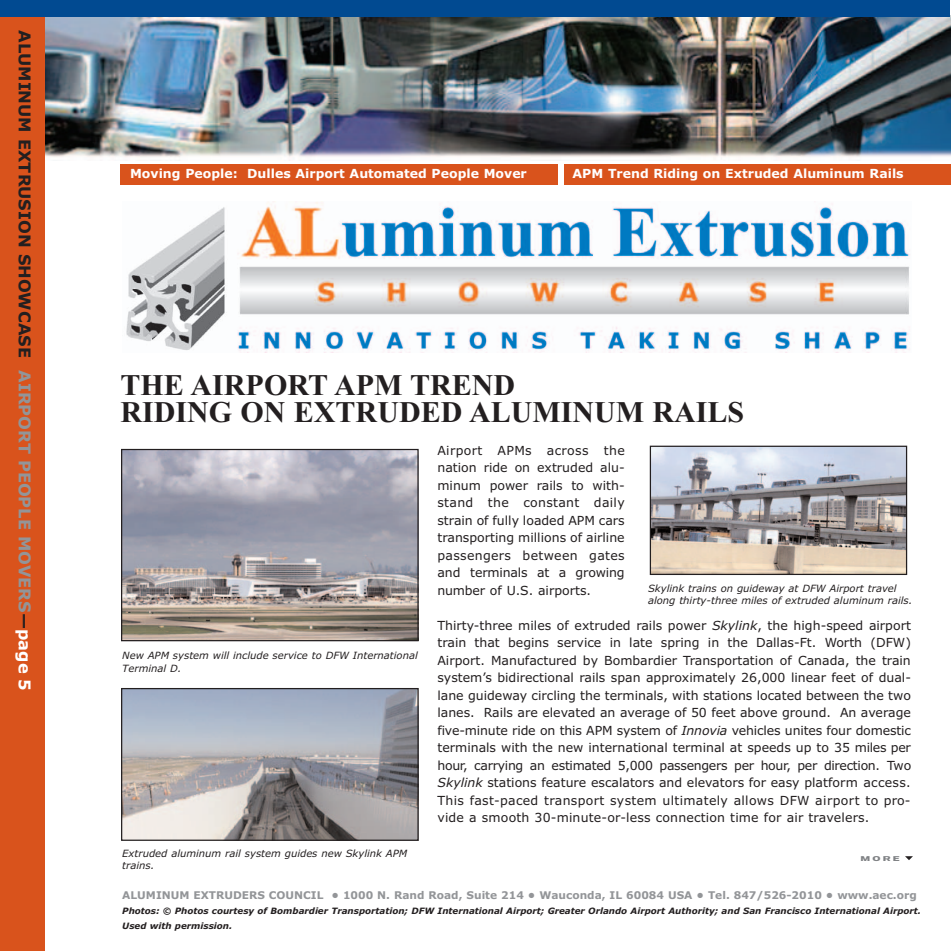
<style>
.page{position:relative;width:951px;height:951px;background:#fff}
.page>*{position:absolute;margin:0;border:0;box-sizing:border-box;transform-origin:0 0}
.t1{font:30px/27.5px "Times New Roman Bd MS";color:#231f20}
.t2{font:700 16.25px "Verdana";color:#231f20}
.t3{font:12.5px/17.5px "Verdana";letter-spacing:.015em;color:#231f20;text-align:justify}
.t4{font:700 12.5px "Verdana";color:#fff}
.t5{font:700 10.62px "Verdana";color:#939598}
.t6{font:italic 10px/12.5px "Verdana";color:#231f20}
.t7{font:italic 700 8.75px/15px "Verdana";color:#231f20}
.t8{font:7.88px "Simian Display Chimpanzee";color:#808285;scale:1.43 1}
.s1{color:#939598}
.s2{color:#fff}
.s3{font-style:italic}
</style>
<div class="page">
<img style="left:44px;top:17px;width:905px;height:143px">
<div style="left:0;top:0;width:44px;height:950px;background:#d9531c"></div>
<img style="left:126px;top:202px;width:784px;height:151px">
<div style="left:0;top:0;width:949px;height:17px;background:#014a91"></div>
<div style="left:120px;top:164px;width:437px;height:20px;background:#d9531c"></div>
<div style="left:564px;top:164px;width:386px;height:20px;background:#d9531c"></div>
<svg style="left:905px;top:856px;width:7px;height:4px"></svg>
<img style="left:651px;top:448px;width:253px;height:125px">
<div style="left:649px;top:446px;width:257px;height:129px;border:1px solid #231f20"></div>
<img style="left:123px;top:451px;width:293px;height:188px">
<div style="left:121px;top:449px;width:297px;height:192px;border:1px solid #231f20"></div>
<img style="left:123px;top:690px;width:293px;height:149px">
<div style="left:121px;top:688px;width:297px;height:153px;border:1px solid #231f20"></div>
<h2 class="t2" style="left:34px;top:30px;width:662px;rotate:90deg">ALUMINUM EXTRUSION SHOWCASE <span class="s1">AIRPORT PEOPLE MOVERS</span>—<span class="s2">page 5</span></h2>
<p class="t4" style="left:130px;top:166px;width:398px">Moving People: Dulles Airport Automated People Mover</p>
<p class="t4" style="left:572px;top:166px;width:332px">APM Trend Riding on Extruded Aluminum Rails</p>
<h1 class="t1" style="left:120px;top:371px;width:625px">THE AIRPORT APM TREND<br>RIDING ON EXTRUDED ALUMINUM RAILS</h1>
<p class="t6" style="left:122px;top:649px;width:297px">New APM system will include service to DFW International<br>Terminal D.</p>
<p class="t6" style="left:122px;top:847px;width:286px">Extruded aluminum rail system guides new Skylink APM trains.</p>
<p class="t3" style="left:437px;top:442px;width:189px">Airport APMs across the nation ride on extruded alu&shy;minum power rails to with&shy;stand the constant daily strain of fully loaded APM cars transporting millions of airline passengers between gates and terminals at a growing number of U.S. airports.</p>
<p class="t3" style="left:437px;top:617px;width:475px">Thirty-three miles of extruded rails power <span class="s3">Skylink</span>, the high-speed airport train that begins service in late spring in the Dallas-Ft. Worth (DFW)<br>Airport. Manufactured by Bombardier Transportation of Canada, the train system’s bidirectional rails span approximately 26,000 linear feet of dual&shy;lane guideway circling the terminals, with stations located between the two lanes. Rails are elevated an average of 50 feet above ground. An average five-minute ride on this APM system of <span class="s3">Innovia</span> vehicles unites four domestic terminals with the new international terminal at speeds up to 35 miles per hour, carrying an estimated 5,000 passengers per hour, per direction. Two <span class="s3">Skylink</span> stations feature escalators and elevators for easy platform access.<br>This fast-paced transport system ultimately allows DFW airport to pro&shy;vide a smooth 30-minute-or-less connection time for air travelers.</p>
<p class="t6" style="left:647px;top:582px;width:266px">Skylink trains on guideway at DFW Airport travel along thirty-three miles of extruded aluminum rails.</p>
<p class="t8" style="left:860px;top:853px;width:29px">MORE</p>
<p class="t5" style="left:122px;top:889px;width:795px">ALUMINUM EXTRUDERS COUNCIL • 1000 N. Rand Road, Suite 214 • Wauconda, IL 60084 USA • Tel. 847/526-2010 • www.aec.org</p>
<p class="t7" style="left:122px;top:904px;width:799px">Photos: © Photos courtesy of Bombardier Transportation; DFW International Airport; Greater Orlando Airport Authority; and San Francisco International Airport.<br>Used with permission.</p>
</div>
